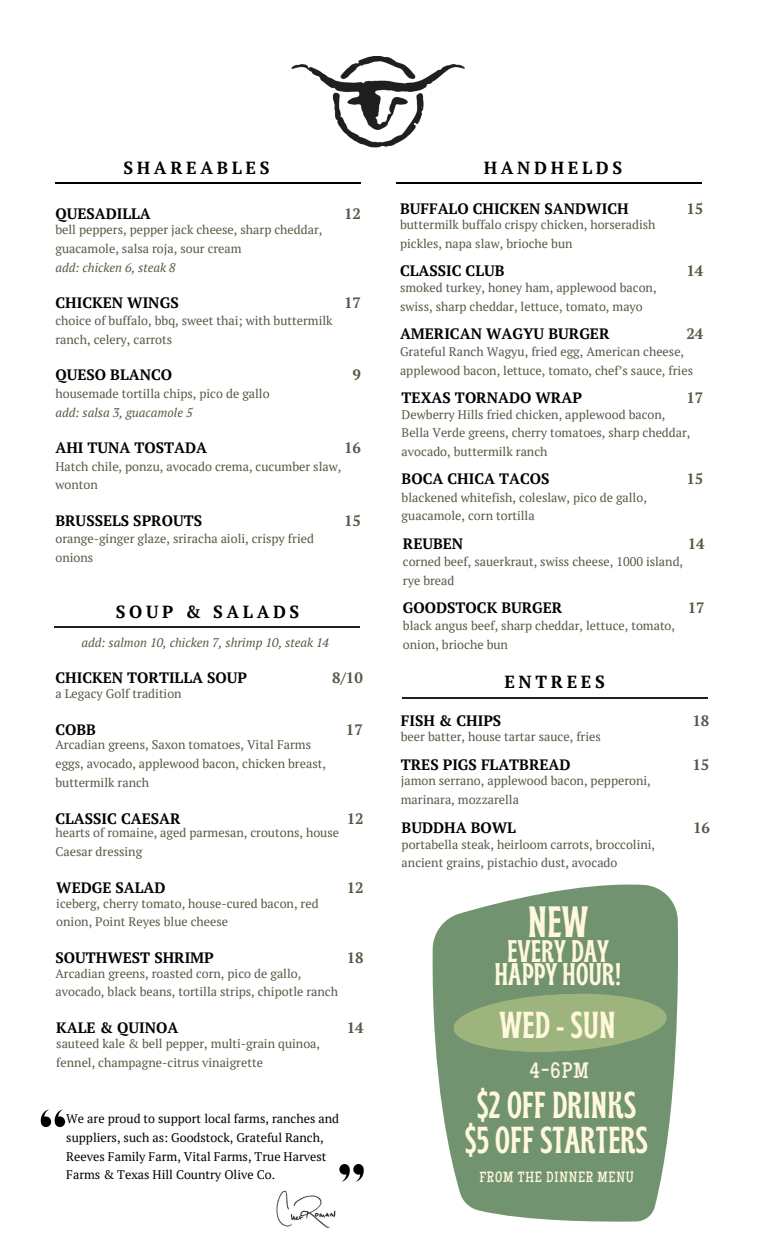
<style>
.page{position:relative;width:765px;height:1260px;background:#fff}
.page>*{position:absolute;margin:0;border:0;box-sizing:border-box;transform-origin:0 0}
.t1{font:700 condensed 43.75px "Brice";color:#fff8dd}
.t2{font:700 condensed 37.5px/34.8px "Brice";color:#fff8dd;text-align:center}
.t3{font:700 condensed 31.25px/23.5px "Brice";color:#fff8dd;text-align:center}
.t4{font:22.5px "Maiden Orange";color:#fff8dd}
.t5{font:700 17.5px "PT Serif";letter-spacing:.21em;color:#000}
.t6{font:700 15px "PT Serif";color:#000}
.t7{font:700 15px "PT Serif";color:#5b5746}
.t8{font:15px "Maiden Orange";letter-spacing:.055em;color:#fff8dd}
.t9{font:12.5px/18.8px "PT Serif";color:#5b5746}
.t10{font:12.5px/18.8px "PT Serif";color:#000}
.t11{font:italic 12.5px "PT Serif";color:#5b5746}
</style>
<div class="page">
<img style="left:292px;top:56px;width:173px;height:91px">
<hr style="left:55px;top:183px;width:305px;height:1px;background:#000">
<hr style="left:396px;top:183px;width:305px;height:1px;background:#000">
<hr style="left:54px;top:627px;width:306px;height:1px;background:#1f1f1f">
<img style="left:276px;top:1190px;width:60px;height:38px">
<svg style="left:41px;top:1109px;width:24px;height:18px"></svg>
<svg style="left:339px;top:1164px;width:25px;height:18px"></svg>
<hr style="left:402px;top:697px;width:305px;height:2px;background:#1f1f1f">
<svg style="left:432px;top:884px;width:246px;height:338px;background:#84a182"></svg>
<svg style="left:453px;top:991px;width:215px;height:64px;background:#8faa78"></svg>
<p class="t5" style="left:123px;top:156px;width:148px">SHAREABLES</p>
<h4 class="t5" style="left:484px;top:156px;width:140px">HANDHELDS</h4>
<p class="t6" style="left:55px;top:203px;width:97px">QUESADILLA</p>
<h4 class="t9" style="left:55px;top:220px;width:268px">bell peppers, pepper jack cheese, sharp cheddar, guacamole, salsa roja, sour cream</h4>
<p class="t11" style="left:55px;top:259px;width:122px">add: chicken 6, steak 8</p>
<p class="t7" style="left:687px;top:198px;width:18px">15</p>
<h5 class="t7" style="left:344px;top:203px;width:18px">12</h5>
<p class="t6" style="left:400px;top:198px;width:230px">BUFFALO CHICKEN SANDWICH</p>
<p class="t9" style="left:400px;top:215px;width:257px">buttermilk buffalo crispy chicken, horseradish pickles, napa slaw, brioche bun</p>
<h4 class="t6" style="left:400px;top:261px;width:106px">CLASSIC CLUB</h4>
<p class="t9" style="left:400px;top:278px;width:258px">smoked turkey, honey ham, applewood bacon, swiss, sharp cheddar, lettuce, tomato, mayo</p>
<h5 class="t7" style="left:687px;top:261px;width:18px">14</h5>
<h5 class="t6" style="left:55px;top:293px;width:125px">CHICKEN WINGS</h5>
<p class="t9" style="left:55px;top:311px;width:279px">choice of buffalo, bbq, sweet thai; with buttermilk ranch, celery, carrots</p>
<p class="t7" style="left:344px;top:293px;width:18px">17</p>
<h5 class="t6" style="left:400px;top:323px;width:211px">AMERICAN WAGYU BURGER</h5>
<p class="t9" style="left:400px;top:342px;width:295px">Grateful Ranch Wagyu, fried egg, American cheese, applewood bacon, lettuce, tomato, chef’s sauce, fries</p>
<p class="t7" style="left:687px;top:323px;width:18px">24</p>
<h5 class="t6" style="left:55px;top:365px;width:118px">QUESO BLANCO</h5>
<p class="t9" style="left:55px;top:384px;width:216px">housemade tortilla chips, pico de gallo</p>
<p class="t11" style="left:55px;top:404px;width:139px">add: salsa 3, guacamole 5</p>
<p class="t7" style="left:353px;top:365px;width:10px">9</p>
<h5 class="t6" style="left:402px;top:387px;width:182px">TEXAS TORNADO WRAP</h5>
<p class="t9" style="left:402px;top:405px;width:290px">Dewberry Hills fried chicken, applewood bacon,<br>Bella Verde greens, cherry tomatoes, sharp cheddar, avocado, buttermilk ranch</p>
<p class="t7" style="left:687px;top:387px;width:18px">17</p>
<p class="t7" style="left:344px;top:438px;width:18px">16</p>
<h5 class="t6" style="left:55px;top:438px;width:153px">AHI TUNA TOSTADA</h5>
<p class="t9" style="left:55px;top:457px;width:287px">Hatch chile, ponzu, avocado crema, cucumber slaw, wonton</p>
<h5 class="t7" style="left:687px;top:469px;width:18px">15</h5>
<p class="t6" style="left:402px;top:469px;width:149px">BOCA CHICA TACOS</p>
<p class="t9" style="left:402px;top:488px;width:247px">blackened whitefish, coleslaw, pico de gallo, guacamole, corn tortilla</p>
<p class="t7" style="left:344px;top:510px;width:18px">15</p>
<h5 class="t6" style="left:55px;top:510px;width:148px">BRUSSELS SPROUTS</h5>
<p class="t9" style="left:55px;top:529px;width:260px">orange-ginger glaze, sriracha aioli, crispy fried onions</p>
<p class="t7" style="left:688px;top:533px;width:18px">14</p>
<p class="t6" style="left:403px;top:533px;width:62px">REUBEN</p>
<p class="t9" style="left:403px;top:552px;width:282px">corned beef, sauerkraut, swiss cheese, 1000 island, rye bread</p>
<h5 class="t5" style="left:116px;top:600px;width:185px">SOUP &amp; SALADS</h5>
<p class="t11" style="left:81px;top:634px;width:249px">add: salmon 10, chicken 7, shrimp 10, steak 14</p>
<p class="t6" style="left:55px;top:668px;width:193px">CHICKEN TORTILLA SOUP</p>
<p class="t9" style="left:55px;top:684px;width:128px">a Legacy Golf tradition</p>
<h4 class="t7" style="left:332px;top:668px;width:32px">8/10</h4>
<p class="t6" style="left:55px;top:719px;width:42px">COBB</p>
<p class="t9" style="left:55px;top:735px;width:272px">Arcadian greens, Saxon tomatoes, Vital Farms eggs, avocado, applewood bacon, chicken breast, buttermilk ranch</p>
<h5 class="t7" style="left:346px;top:719px;width:18px">17</h5>
<p class="t6" style="left:55px;top:808px;width:127px">CLASSIC CAESAR</p>
<p class="t9" style="left:55px;top:823px;width:285px">hearts of romaine, aged parmesan, croutons, house<br>Caesar dressing</p>
<p class="t6" style="left:56px;top:877px;width:111px">WEDGE SALAD</p>
<p class="t9" style="left:56px;top:893px;width:264px">iceberg, cherry tomato, house-cured bacon, red onion, Point Reyes blue cheese</p>
<p class="t6" style="left:55px;top:947px;width:160px">SOUTHWEST SHRIMP</p>
<p class="t9" style="left:55px;top:964px;width:284px">Arcadian greens, roasted corn, pico de gallo, avocado, black beans, tortilla strips, chipotle ranch</p>
<p class="t6" style="left:56px;top:1017px;width:124px">KALE &amp; QUINOA</p>
<p class="t9" style="left:56px;top:1034px;width:265px">sauteed kale &amp; bell pepper, multi-grain quinoa, fennel, champagne-citrus vinaigrette</p>
<h5 class="t7" style="left:347px;top:808px;width:18px">12</h5>
<h5 class="t7" style="left:347px;top:877px;width:18px">12</h5>
<h5 class="t7" style="left:347px;top:947px;width:18px">18</h5>
<h5 class="t7" style="left:347px;top:1017px;width:18px">14</h5>
<p class="t10" style="left:66px;top:1109px;width:274px">We are proud to support local farms, ranches and suppliers, such as: Goodstock, Grateful Ranch, Reeves Family Farm, Vital Farms, True Harvest Farms &amp; Texas Hill Country Olive Co.</p>
<p class="t6" style="left:403px;top:597px;width:161px">GOODSTOCK BURGER</p>
<p class="t9" style="left:403px;top:616px;width:274px">black angus beef, sharp cheddar, lettuce, tomato, onion, brioche bun</p>
<p class="t5" style="left:504px;top:669px;width:102px">ENTREES</p>
<p class="t6" style="left:401px;top:710px;width:102px">FISH &amp; CHIPS</p>
<p class="t9" style="left:401px;top:727px;width:202px">beer batter, house tartar sauce, fries</p>
<p class="t6" style="left:401px;top:754px;width:171px">TRES PIGS FLATBREAD</p>
<h5 class="t9" style="left:401px;top:771px;width:252px">jamon serrano, applewood bacon, pepperoni, marinara, mozzarella</h5>
<p class="t6" style="left:402px;top:817px;width:116px">BUDDHA BOWL</p>
<h5 class="t9" style="left:402px;top:835px;width:255px">portabella steak, heirloom carrots, broccolini, ancient grains, pistachio dust, avocado</h5>
<h5 class="t1" style="left:528px;top:905px;width:62px">NEW</h5>
<h5 class="t3" style="left:495px;top:942px;width:129px">EVERY DAY<br>HAPPY HOUR!</h5>
<p class="t2" style="left:499px;top:1011px;width:118px">WED - SUN</p>
<p class="t4" style="left:530px;top:1063px;width:60px">4-6PM</p>
<p class="t2" style="left:465px;top:1092px;width:184px">$2 OFF DRINKS $5 OFF STARTERS</p>
<p class="t8" style="left:480px;top:1171px;width:156px">FROM THE DINNER MENU</p>
<h5 class="t7" style="left:688px;top:597px;width:18px">17</h5>
<h5 class="t7" style="left:692px;top:710px;width:18px">18</h5>
<p class="t7" style="left:692px;top:754px;width:18px">15</p>
<p class="t7" style="left:693px;top:817px;width:18px">16</p>
</div>
